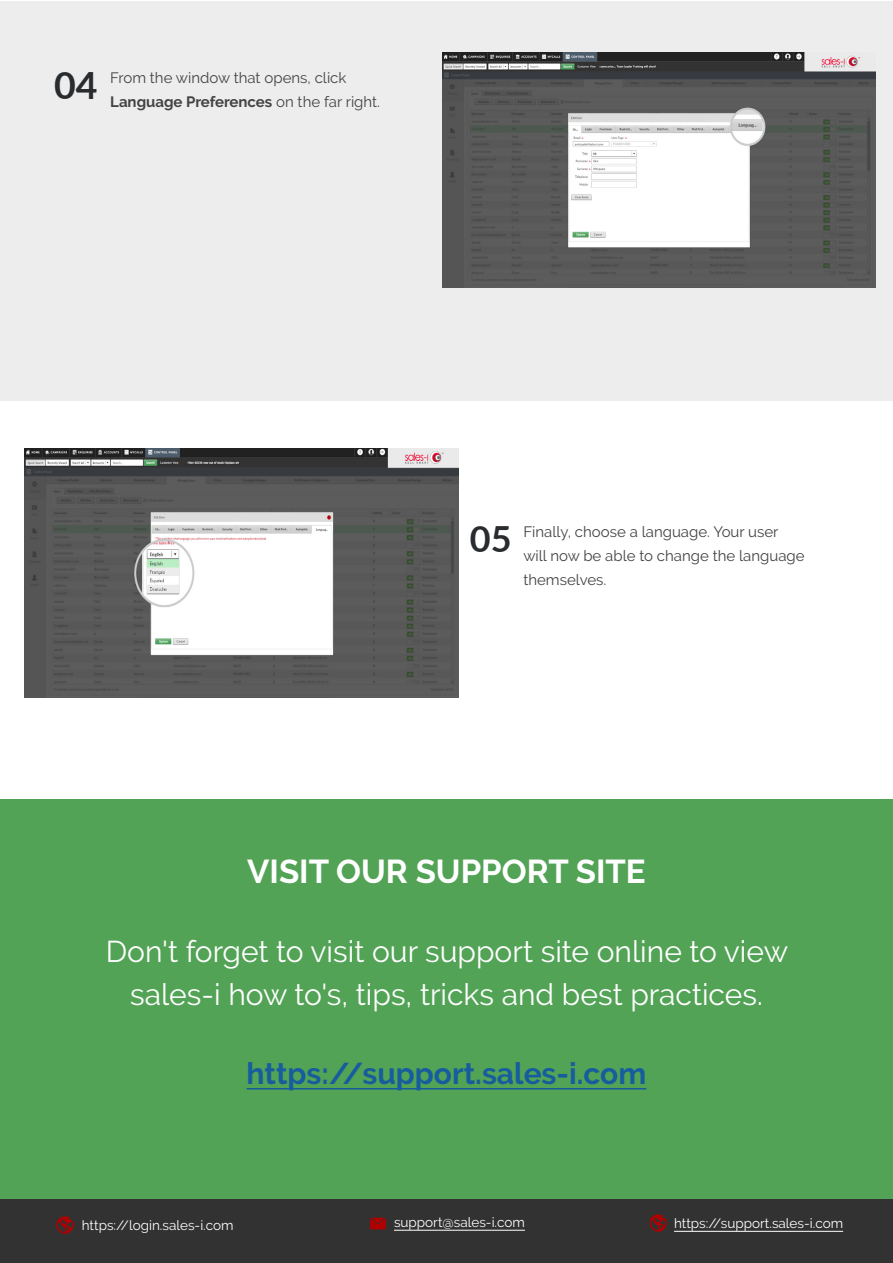
<style>
.page{position:relative;width:893px;height:1263px;background:#fff}
.page>*{position:absolute;margin:0;border:0;box-sizing:border-box;transform-origin:0 0}
.t1{font:700 37.5px "Lato";color:#292c2f}
.t2{font:700 36px "Lato";color:#292c2f}
.t3{font:700 33px "Raleway";color:#fff}
.t4{font:30px "Raleway";color:#fff}
.t5{font:700 30px "Raleway";color:#175d9e}
.t6{font:15px/24px "Raleway";color:#434343}
.t7{font:700 15px "Raleway";color:#434343}
.t8{font:13.5px "Raleway";color:#fff}
.s1{font-weight:400}
</style>
<div class="page">
<div style="left:0;top:1px;width:893px;height:399px;background:#ededed"></div>
<img style="left:442px;top:53px;width:434px;height:234px">
<img style="left:25px;top:448px;width:433px;height:249px">
<div style="left:0;top:1199px;width:893px;height:64px;background:#323232"></div>
<svg style="left:370px;top:1218px;width:16px;height:11px"></svg>
<svg style="left:649px;top:1214px;width:18px;height:18px"></svg>
<hr style="left:394px;top:1230px;width:131px;height:1px;background:#fff">
<hr style="left:674px;top:1231px;width:169px;height:1px;background:#fff">
<svg style="left:56px;top:1216px;width:18px;height:18px"></svg>
<hr style="left:892px;top:247px;width:1px;height:317px;background:#ededed">
<div style="left:0;top:799px;width:893px;height:400px;background:#53a356"></div>
<hr style="left:247px;top:1088px;width:399px;height:1px;background:#175d9e">
<p class="t1" style="left:54px;top:58px;width:45px">04</p>
<p class="t6" style="left:110px;top:66px;width:238px">From the window that opens, click</p>
<p class="t7" style="left:110px;top:93px;width:271px">Language Preferences <span class="s1">on the far right.</span></p>
<p class="t2" style="left:470px;top:513px;width:43px">05</p>
<p class="t6" style="left:523px;top:520px;width:283px">Finally, choose a language. Your user will now be able to change the language themselves.</p>
<p class="t3" style="left:247px;top:852px;width:400px">VISIT OUR SUPPORT SITE</p>
<p class="t4" style="left:106px;top:934px;width:684px">Don't forget to visit our support site online to view</p>
<p class="t4" style="left:130px;top:977px;width:634px">sales-i how to's, tips, tricks and best practices.</p>
<p class="t5" style="left:247px;top:1056px;width:401px">https://support.sales-i.com</p>
<p class="t8" style="left:82px;top:1217px;width:153px">https://login.sales-i.com</p>
<p class="t8" style="left:394px;top:1214px;width:132px">support@sales-i.com</p>
<p class="t8" style="left:674px;top:1216px;width:171px">https://support.sales-i.com</p>
</div>
